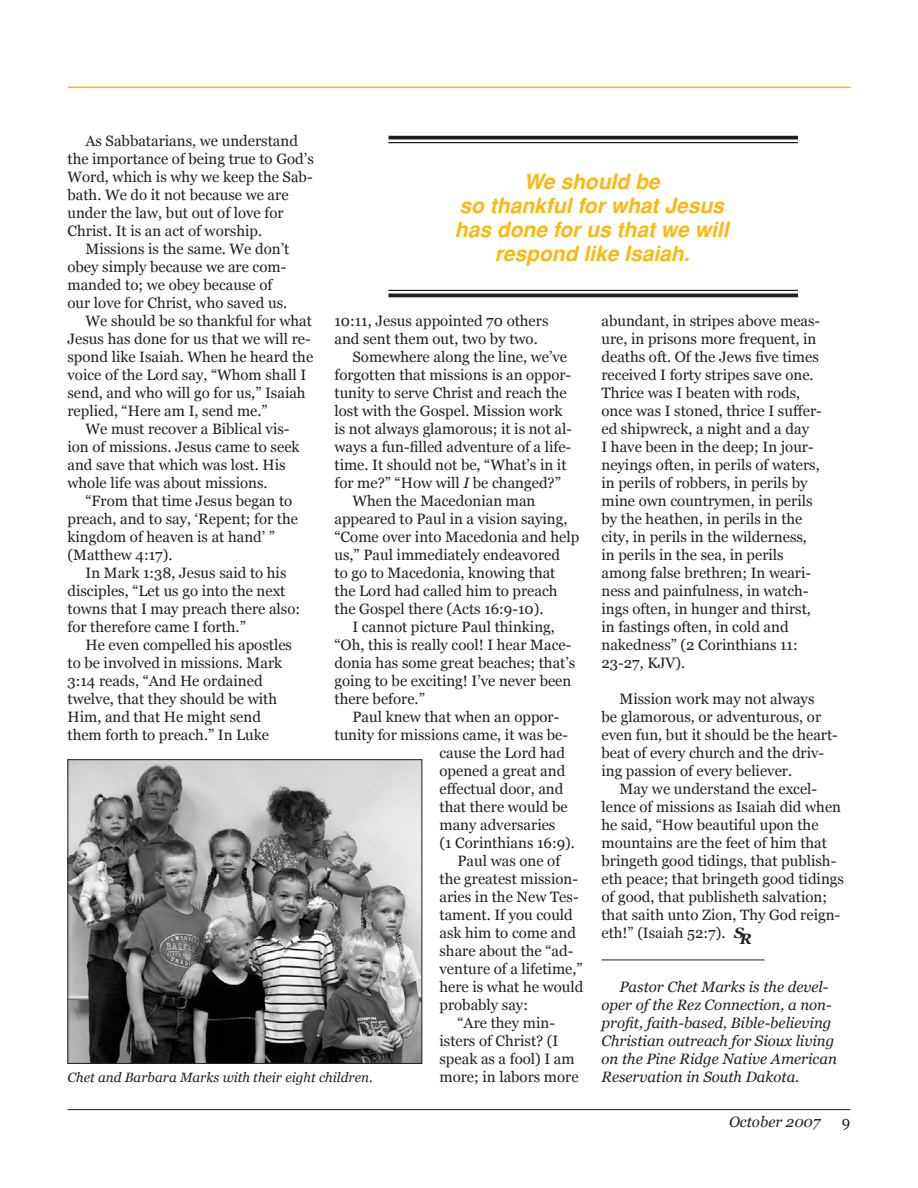
<style>
.page{position:relative;width:918px;height:1188px;background:#fff}
.page>*{position:absolute;margin:0;border:0;box-sizing:border-box;transform-origin:0 0}
.t1{font:italic 700 21px/24px "Helvetica";color:#fdb813;text-align:center}
.t2{font:15px/18px "Georgia";color:#231f20}
.t3{font:italic 15px/18px "Georgia";color:#231f20}
.t4{font:italic 700 15px "Georgia";color:#231f20}
.t5{font:italic 13.5px "Georgia";color:#231f20}
.s1{font-style:italic}
</style>
<div class="page">
<hr style="left:68px;top:1109px;width:782px;height:1px;background:#231f20">
<hr style="left:68px;top:87px;width:783px;height:1px;background:#fdb813">
<img style="left:70px;top:761px;width:350px;height:301px">
<div style="left:68px;top:759px;width:354px;height:305px;border:1px solid #231f20"></div>
<svg style="left:388px;top:136px;width:410px;height:4px;background:#3e3a3b"></svg>
<hr style="left:388px;top:142px;width:410px;height:1px;background:#231f20">
<hr style="left:388px;top:290px;width:410px;height:1px;background:#231f20">
<hr style="left:388px;top:294px;width:410px;height:3px;background:#231f20">
<hr style="left:602px;top:960px;width:163px;height:1px;background:#231f20">
<p class="t2" style="left:86px;top:132px;width:214px">As Sabbatarians, we understand</p>
<p class="t2" style="left:68px;top:150px;width:248px">the importance of being true to God’s</p>
<p class="t2" style="left:68px;top:168px;width:247px">Word, which is why we keep the Sab-</p>
<p class="t2" style="left:68px;top:186px;width:223px">bath. We do it not because we are</p>
<p class="t2" style="left:68px;top:204px;width:218px">under the law, but out of love for</p>
<p class="t2" style="left:68px;top:222px;width:196px">Christ. It is an act of worship.</p>
<p class="t2" style="left:86px;top:240px;width:205px">Missions is the same. We don’t</p>
<p class="t2" style="left:68px;top:258px;width:220px">obey simply because we are com-</p>
<p class="t2" style="left:68px;top:276px;width:206px">manded to; we obey because of</p>
<p class="t2" style="left:68px;top:294px;width:221px">our love for Christ, who saved us.</p>
<p class="t2" style="left:86px;top:312px;width:228px">We should be so thankful for what</p>
<p class="t2" style="left:68px;top:330px;width:245px">Jesus has done for us that we will re-</p>
<p class="t2" style="left:68px;top:348px;width:247px">spond like Isaiah. When he heard the</p>
<p class="t2" style="left:68px;top:366px;width:240px">voice of the Lord say, “Whom shall I</p>
<p class="t2" style="left:68px;top:384px;width:240px">send, and who will go for us,” Isaiah</p>
<p class="t2" style="left:68px;top:402px;width:202px">replied, “Here am I, send me.”</p>
<p class="t2" style="left:86px;top:420px;width:206px">We must recover a Biblical vis-</p>
<p class="t2" style="left:68px;top:438px;width:234px">ion of missions. Jesus came to seek</p>
<p class="t2" style="left:68px;top:456px;width:220px">and save that which was lost. His</p>
<p class="t2" style="left:68px;top:474px;width:202px">whole life was about missions.</p>
<p class="t2" style="left:86px;top:492px;width:208px">“From that time Jesus began to</p>
<p class="t2" style="left:68px;top:510px;width:232px">preach, and to say, ‘Repent; for the</p>
<p class="t2" style="left:68px;top:528px;width:209px">kingdom of heaven is at hand’ ”</p>
<p class="t2" style="left:68px;top:546px;width:106px">(Matthew 4:17).</p>
<p class="t2" style="left:86px;top:564px;width:202px">In Mark 1:38, Jesus said to his</p>
<p class="t2" style="left:68px;top:582px;width:219px">disciples, “Let us go into the next</p>
<p class="t2" style="left:68px;top:600px;width:234px">towns that I may preach there also:</p>
<p class="t2" style="left:68px;top:618px;width:180px">for therefore came I forth.”</p>
<p class="t2" style="left:86px;top:636px;width:208px">He even compelled his apostles</p>
<p class="t2" style="left:68px;top:654px;width:216px">to be involved in missions. Mark</p>
<p class="t2" style="left:68px;top:672px;width:197px">3:14 reads, “And He ordained</p>
<p class="t2" style="left:68px;top:690px;width:211px">twelve, that they should be with</p>
<p class="t2" style="left:68px;top:708px;width:195px">Him, and that He might send</p>
<p class="t2" style="left:68px;top:726px;width:203px">them forth to preach.” In Luke</p>
<h1 class="t1" style="left:455px;top:169px;width:275px">We should be<br>so thankful for what Jesus has done for us that we will respond like Isaiah.</h1>
<p class="t2" style="left:601px;top:312px;width:222px">abundant, in stripes above meas&shy;ure, in prisons more frequent, in deaths oft. Of the Jews five times received I forty stripes save one.<br>Thrice was I beaten with rods, once was I stoned, thrice I suffer&shy;ed shipwreck, a night and a day<br>I have been in the deep; In jour&shy;neyings often, in perils of waters, in perils of robbers, in perils by mine own countrymen, in perils by the heathen, in perils in the city, in perils in the wilderness, in perils in the sea, in perils among false brethren; In weari&shy;ness and painfulness, in watch&shy;ings often, in hunger and thirst, in fastings often, in cold and nakedness” (2 Corinthians 11:<br>23-27, KJV).</p>
<p class="t2" style="left:601px;top:690px;width:238px;text-indent:18px">Mission work may not always<br>be glamorous, or adventurous, or even fun, but it should be the heart&shy;beat of every church and the driv&shy;ing passion of every believer.</p>
<p class="t2" style="left:601px;top:780px;width:244px;text-indent:18px">May we understand the excel&shy;lence of missions as Isaiah did when he said, “How beautiful upon the mountains are the feet of him that bringeth good tidings, that publish&shy;eth peace; that bringeth good tidings of good, that publisheth salvation; that saith unto Zion, Thy God reign&shy;eth!” (Isaiah 52:7).</p>
<p class="t2" style="left:334px;top:312px;width:216px">10:11, Jesus appointed 70 others</p>
<p class="t2" style="left:334px;top:330px;width:205px">and sent them out, two by two.</p>
<p class="t2" style="left:352px;top:348px;width:216px">Somewhere along the line, we’ve</p>
<p class="t2" style="left:334px;top:366px;width:238px">forgotten that missions is an oppor-</p>
<p class="t2" style="left:334px;top:384px;width:234px">tunity to serve Christ and reach the</p>
<p class="t2" style="left:334px;top:402px;width:230px">lost with the Gospel. Mission work</p>
<p class="t2" style="left:334px;top:420px;width:239px">is not always glamorous; it is not al-</p>
<p class="t2" style="left:334px;top:438px;width:238px">ways a fun-filled adventure of a life-</p>
<p class="t2" style="left:334px;top:456px;width:234px">time. It should not be, “What’s in it</p>
<p class="t2" style="left:334px;top:474px;width:228px">for me?” “How will <span class="s1">I</span> be changed?”</p>
<p class="t2" style="left:352px;top:492px;width:185px">When the Macedonian man</p>
<p class="t2" style="left:334px;top:510px;width:234px">appeared to Paul in a vision saying,</p>
<p class="t2" style="left:334px;top:528px;width:246px">“Come over into Macedonia and help</p>
<p class="t2" style="left:334px;top:546px;width:227px">us,” Paul immediately endeavored</p>
<p class="t2" style="left:334px;top:564px;width:222px">to go to Macedonia, knowing that</p>
<p class="t2" style="left:334px;top:582px;width:225px">the Lord had called him to preach</p>
<p class="t2" style="left:334px;top:600px;width:210px">the Gospel there (Acts 16:9-10).</p>
<p class="t2" style="left:352px;top:618px;width:204px">I cannot picture Paul thinking,</p>
<p class="t2" style="left:334px;top:636px;width:238px">“Oh, this is really cool! I hear Mace-</p>
<p class="t2" style="left:334px;top:654px;width:242px">donia has some great beaches; that’s</p>
<p class="t2" style="left:334px;top:672px;width:238px">going to be exciting! I’ve never been</p>
<p class="t2" style="left:334px;top:690px;width:92px">there before.”</p>
<p class="t2" style="left:352px;top:708px;width:208px">Paul knew that when an oppor-</p>
<p class="t2" style="left:334px;top:726px;width:235px">tunity for missions came, it was be-</p>
<p class="t2" style="left:440px;top:744px;width:127px">cause the Lord had</p>
<p class="t2" style="left:440px;top:762px;width:127px">opened a great and</p>
<p class="t2" style="left:440px;top:780px;width:125px">effectual door, and</p>
<p class="t2" style="left:440px;top:798px;width:130px">that there would be</p>
<p class="t2" style="left:440px;top:816px;width:117px">many adversaries</p>
<p class="t2" style="left:440px;top:834px;width:137px">(1 Corinthians 16:9).</p>
<p class="t2" style="left:458px;top:852px;width:104px">Paul was one of</p>
<p class="t2" style="left:440px;top:870px;width:140px">the greatest mission-</p>
<p class="t2" style="left:440px;top:888px;width:141px">aries in the New Tes-</p>
<p class="t2" style="left:440px;top:906px;width:135px">tament. If you could</p>
<p class="t2" style="left:440px;top:924px;width:138px">ask him to come and</p>
<p class="t2" style="left:440px;top:942px;width:135px">share about the “ad-</p>
<p class="t2" style="left:440px;top:960px;width:145px">venture of a lifetime,”</p>
<p class="t2" style="left:440px;top:978px;width:145px">here is what he would</p>
<p class="t2" style="left:440px;top:996px;width:90px">probably say:</p>
<p class="t2" style="left:458px;top:1014px;width:99px">“Are they min-</p>
<p class="t2" style="left:440px;top:1032px;width:120px">isters of Christ? (I</p>
<p class="t2" style="left:440px;top:1050px;width:137px">speak as a fool) I am</p>
<p class="t2" style="left:440px;top:1068px;width:141px">more; in labors more</p>
<p class="t4" style="left:734px;top:927px;width:19px">SR</p>
<p class="t3" style="left:601px;top:978px;width:237px;text-indent:18px">Pastor Chet Marks is the devel&shy;oper of the Rez Connection, a non&shy;profit, faith-based, Bible-believing Christian outreach for Sioux living on the Pine Ridge Native American Reservation in South Dakota.</p>
<p class="t5" style="left:68px;top:1070px;width:307px">Chet and Barbara Marks with their eight children.</p>
<p class="t3" style="left:729px;top:1112px;width:93px">October 2007</p>
<p class="t2" style="left:842px;top:1112px;width:10px">9</p>
</div>
